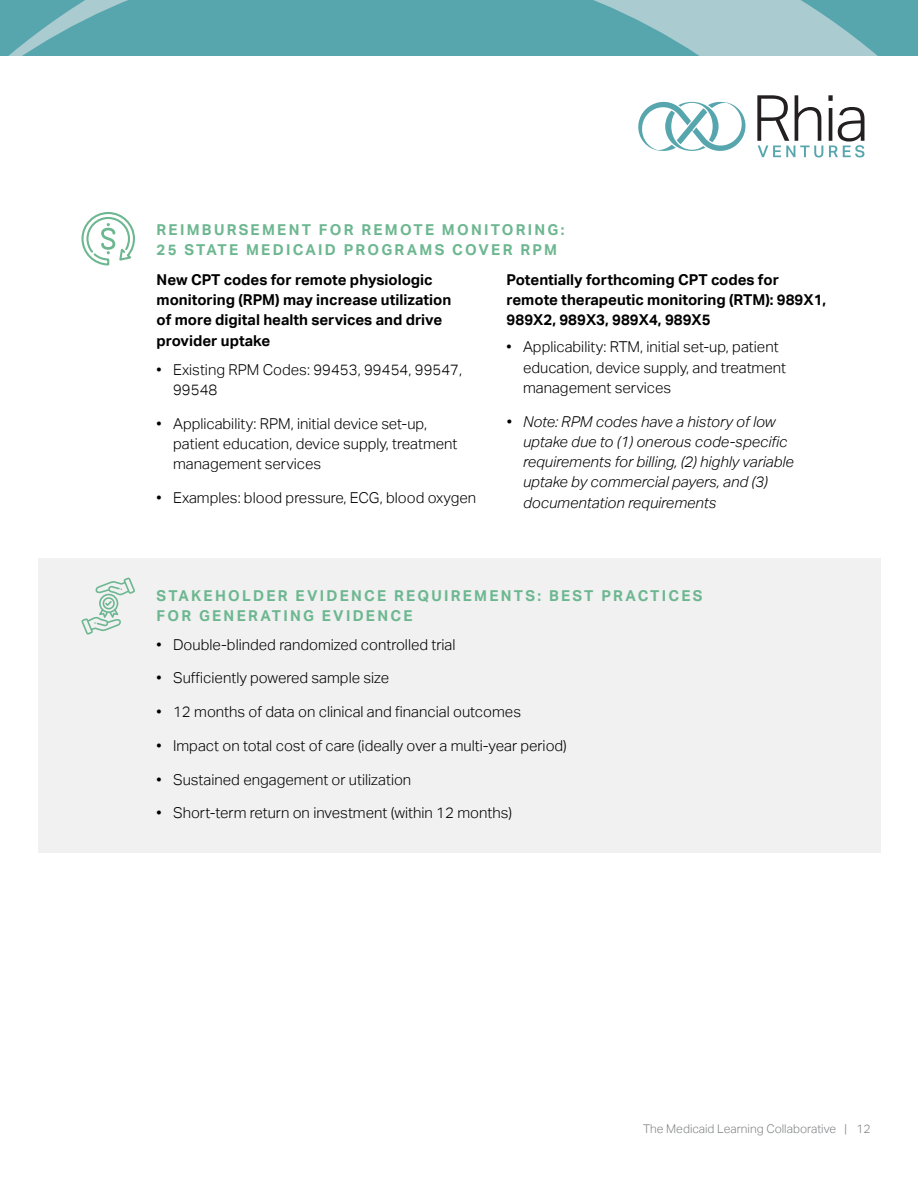
<style>
.page{position:relative;width:918px;height:1188px;background:#fff}
.page>*{position:absolute;margin:0;border:0;box-sizing:border-box;transform-origin:0 0}
.t1{font:300 15px/20.2px "Aktiv Grotesk";color:#000}
.t2{font:700 15px/20.2px "Aktiv Grotesk";color:#000}
.t3{font:italic 300 15px/20.2px "Aktiv Grotesk";color:#000}
.t4{font:700 15px/20.2px "Aktiv Grotesk";letter-spacing:.15em;color:#6db790}
.t5{font:300 12px "Aktiv Grotesk";color:#808285}
</style>
<div class="page">
<svg style="left:0;top:0;width:918px;height:56px;background:#6aaeb5"></svg>
<svg style="left:638px;top:102px;width:108px;height:49px"></svg>
<svg style="left:757px;top:95px;width:107px;height:62px"></svg>
<div style="left:38px;top:558px;width:842px;height:294px;background:#f1f1f2"></div>
<svg style="left:81px;top:212px;width:54px;height:54px"></svg>
<svg style="left:81px;top:577px;width:54px;height:58px"></svg>
<p class="t4" style="left:157px;top:219px;width:409px">REIMBURSEMENT FOR REMOTE MONITORING:<br>25 STATE MEDICAID PROGRAMS COVER RPM</p>
<p class="t2" style="left:157px;top:269px;width:296px">New CPT codes for remote physiologic monitoring (RPM) may increase utilization of more digital health services and drive provider uptake</p>
<p class="t2" style="left:507px;top:269px;width:321px">Potentially forthcoming CPT codes for remote therapeutic monitoring (RTM): 989X1,<br>989X2, 989X3, 989X4, 989X5</p>
<p class="t1" style="left:173px;top:359px;width:291px;text-indent:-16px">• Existing RPM Codes: 99453, 99454, 99547,<br>99548</p>
<p class="t1" style="left:173px;top:413px;width:286px;text-indent:-16px">• Applicability: RPM, initial device set-up, patient education, device supply, treatment management services</p>
<p class="t1" style="left:157px;top:488px;width:321px">• Examples: blood pressure, ECG, blood oxygen</p>
<p class="t1" style="left:523px;top:337px;width:265px;text-indent:-16px">• Applicability: RTM, initial set-up, patient education, device supply, and treatment management services</p>
<p class="t3" style="left:523px;top:411px;width:272px;text-indent:-16px">• Note: RPM codes have a history of low uptake due to (1) onerous code-specific requirements for billing, (2) highly variable uptake by commercial payers, and (3) documentation requirements</p>
<p class="t4" style="left:157px;top:586px;width:547px">STAKEHOLDER EVIDENCE REQUIREMENTS: BEST PRACTICES<br>FOR GENERATING EVIDENCE</p>
<p class="t1" style="left:157px;top:634px;width:300px">• Double-blinded randomized controlled trial</p>
<p class="t1" style="left:157px;top:668px;width:234px">• Sufficiently powered sample size</p>
<p class="t1" style="left:157px;top:702px;width:366px">• 12 months of data on clinical and financial outcomes</p>
<p class="t1" style="left:157px;top:736px;width:412px">• Impact on total cost of care (ideally over a multi-year period)</p>
<p class="t1" style="left:157px;top:769px;width:256px">• Sustained engagement or utilization</p>
<p class="t1" style="left:157px;top:803px;width:357px">• Short-term return on investment (within 12 months)</p>
<p class="t5" style="left:643px;top:1122px;width:229px">The Medicaid Learning Collaborative | 12</p>
</div>
